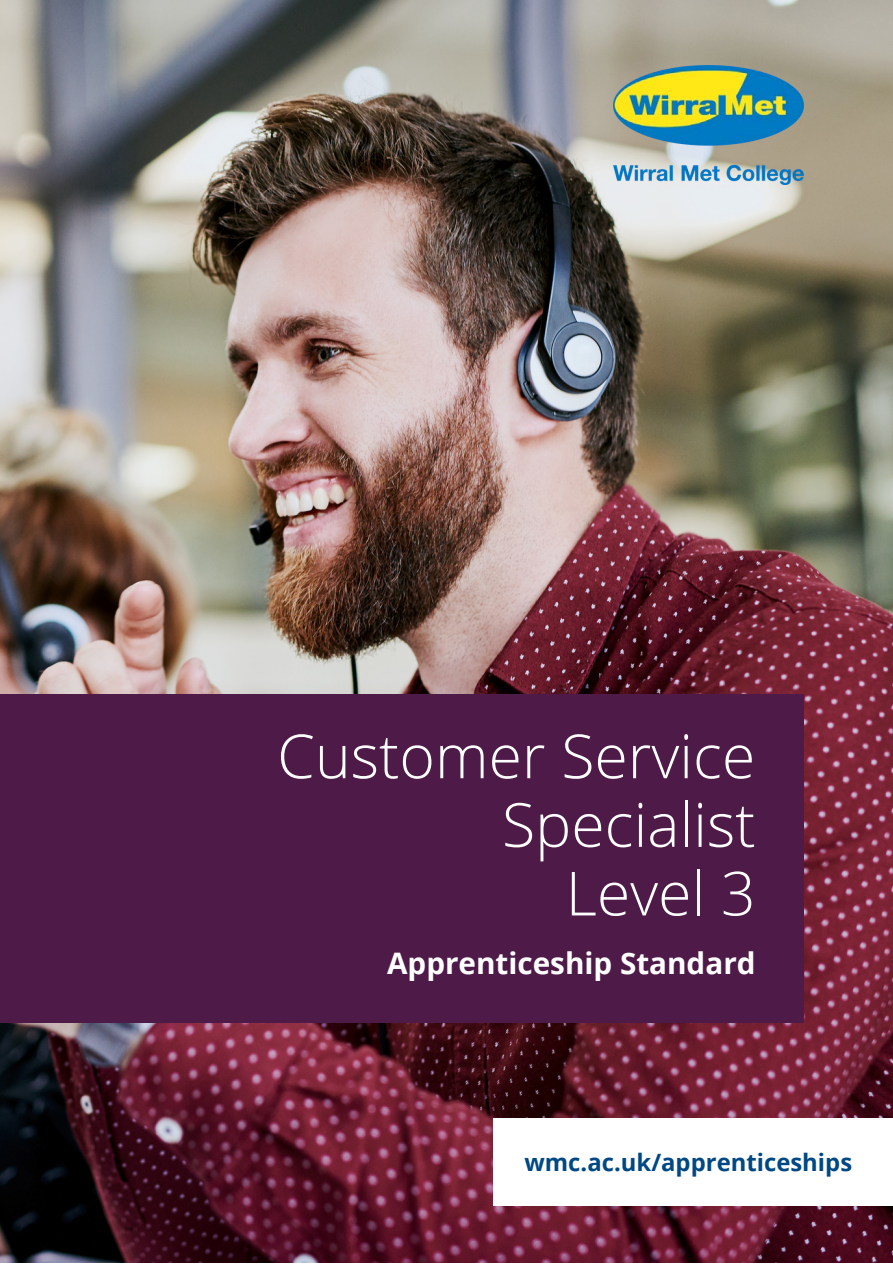
<style>
.page{position:relative;width:893px;height:1264px;background:#fff}
.page>*{position:absolute;margin:0;border:0;box-sizing:border-box;transform-origin:0 0}
.t1{font:300 60.75px "Open Sans";color:#fff}
.t2{font:700 29.7px "Open Sans";color:#fff}
.t3{font:700 23.85px "Open Sans";color:#004884}
</style>
<div class="page">
<img style="left:0;top:0;width:892px;height:1262px">
<div style="left:0;top:693px;width:803px;height:329px;background:#4e1a48"></div>
<div style="left:493px;top:1118px;width:399px;height:87px;background:#fff"></div>
<img style="left:613px;top:65px;width:190px;height:119px">
<p class="t1" style="left:277px;top:713px;width:479px">Customer Service</p>
<p class="t1" style="left:502px;top:782px;width:255px">Specialist</p>
<p class="t1" style="left:565px;top:850px;width:191px">Level 3</p>
<p class="t2" style="left:387px;top:942px;width:370px">Apprenticeship Standard</p>
<p class="t3" style="left:524px;top:1145px;width:329px">wmc.ac.uk/apprenticeships</p>
</div>
